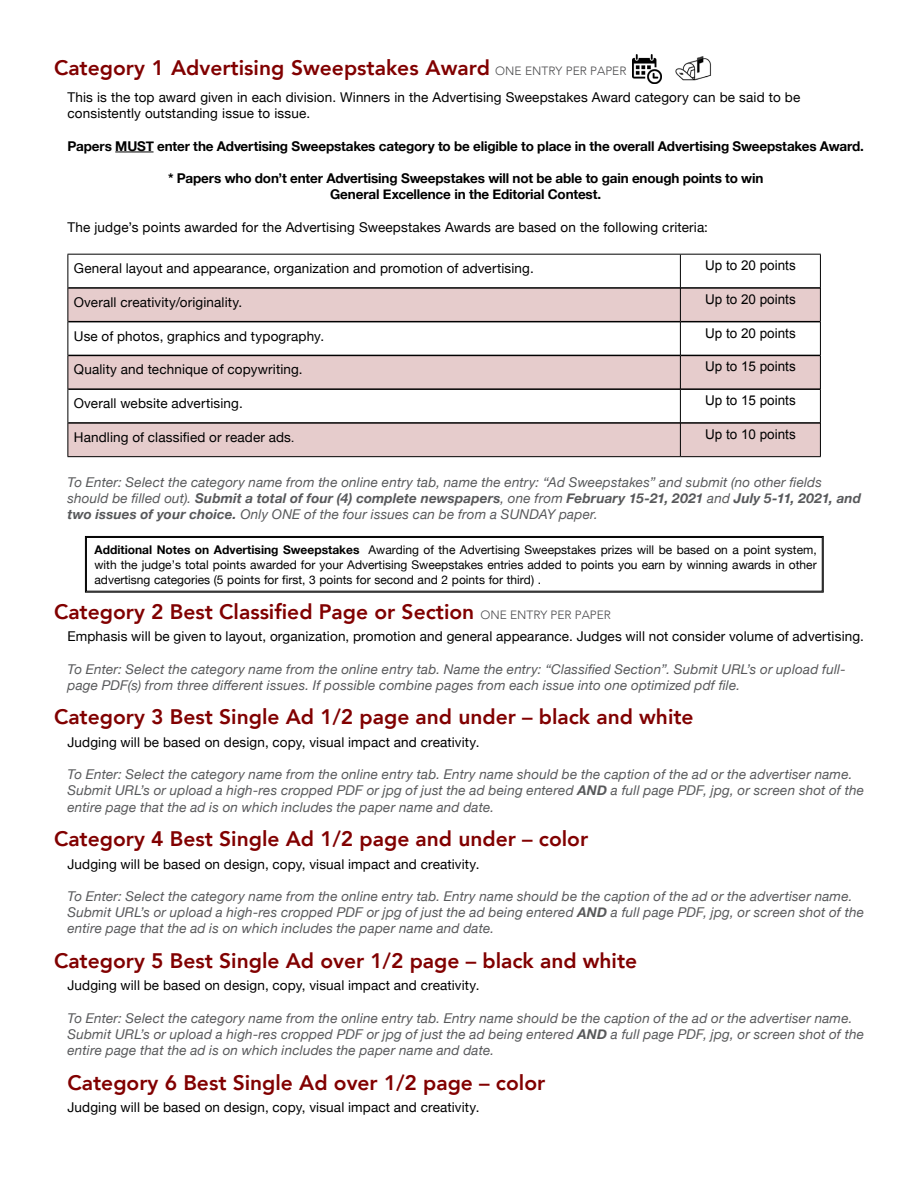
<style>
.page{position:relative;width:918px;height:1188px;background:#fff}
.page>*{position:absolute;margin:0;border:0;box-sizing:border-box;transform-origin:0 0}
.t1{font:800 21px "Avenir";color:#810000}
.t2{font:italic 13.5px/16.2px "Helvetica Neue";letter-spacing:.015em;color:#58595b}
.t3{font:13.5px/16.2px "Helvetica Neue";letter-spacing:.01em;color:#000}
.t4{font:700 13.5px/16.2px "Helvetica Neue";letter-spacing:-.01em;color:#000;text-align:center}
.t5{font:13.5px "Arial";color:#000}
.t6{font:12px/15px "Helvetica Neue";color:#000;text-align:justify}
.s1{font-weight:300;font-size:12px;color:#4d4d4f}
.s2{font-family:"Arial"}
.s3{font-weight:700}
</style>
<div class="page">
<hr style="left:115px;top:152px;width:39px;height:1px;background:#000">
<img style="left:632px;top:55px;width:29px;height:29px">
<img style="left:675px;top:56px;width:36px;height:25px">
<svg style="left:69px;top:289px;width:751px;height:167px;fill:#e6cccc"></svg>
<hr style="left:68px;top:287px;width:612px;height:2px;background:#000">
<hr style="left:681px;top:287px;width:139px;height:2px;background:#000">
<hr style="left:68px;top:321px;width:612px;height:1px;background:#000">
<hr style="left:681px;top:321px;width:139px;height:1px;background:#000">
<hr style="left:68px;top:355px;width:612px;height:1px;background:#000">
<hr style="left:681px;top:355px;width:139px;height:1px;background:#000">
<hr style="left:68px;top:388px;width:612px;height:2px;background:#000">
<hr style="left:681px;top:388px;width:139px;height:2px;background:#000">
<hr style="left:68px;top:422px;width:612px;height:2px;background:#000">
<hr style="left:681px;top:422px;width:139px;height:2px;background:#000">
<hr style="left:68px;top:254px;width:612px;height:1px;background:#000">
<hr style="left:68px;top:255px;width:1px;height:33px;background:#000">
<hr style="left:680px;top:254px;width:141px;height:1px;background:#000">
<hr style="left:680px;top:255px;width:1px;height:33px;background:#000">
<hr style="left:820px;top:255px;width:1px;height:33px;background:#000">
<hr style="left:68px;top:288px;width:1px;height:34px;background:#000">
<hr style="left:680px;top:288px;width:1px;height:34px;background:#000">
<hr style="left:820px;top:288px;width:1px;height:34px;background:#000">
<hr style="left:68px;top:322px;width:1px;height:33px;background:#000">
<hr style="left:680px;top:322px;width:1px;height:33px;background:#000">
<hr style="left:820px;top:322px;width:1px;height:33px;background:#000">
<hr style="left:68px;top:355px;width:1px;height:34px;background:#000">
<hr style="left:680px;top:355px;width:1px;height:34px;background:#000">
<hr style="left:820px;top:355px;width:1px;height:34px;background:#000">
<hr style="left:68px;top:389px;width:1px;height:34px;background:#000">
<hr style="left:680px;top:389px;width:1px;height:34px;background:#000">
<hr style="left:820px;top:389px;width:1px;height:34px;background:#000">
<hr style="left:68px;top:423px;width:1px;height:33px;background:#000">
<hr style="left:680px;top:423px;width:1px;height:33px;background:#000">
<hr style="left:820px;top:423px;width:1px;height:33px;background:#000">
<hr style="left:68px;top:456px;width:612px;height:1px;background:#000">
<hr style="left:680px;top:456px;width:141px;height:1px;background:#000">
<svg style="left:85px;top:536px;width:739px;height:56px"></svg>
<div style="left:86px;top:537px;width:737px;height:55px;border:1px solid #000"></div>
<h1 class="t1" style="left:54px;top:51px;width:574px">Category 1 Advertising Sweepstakes Award <span class="s1">ONE ENTRY PER PAPER</span></h1>
<p class="t3" style="left:68px;top:90px;width:734px">This is the top award given in each division. Winners in the Advertising Sweepstakes Award category can be said to be consistently outstanding issue to issue.</p>
<p class="t4" style="left:68px;top:138px;width:798px">Papers MUST enter the Advertising Sweepstakes category to be eligible to place in the overall Advertising Sweepstakes Award.</p>
<p class="t4" style="left:168px;top:170px;width:597px">* Papers who don’t enter Advertising Sweepstakes will not be able to gain enough points to win<br>General Excellence in the Editorial Contest.</p>
<p class="t3" style="left:68px;top:219px;width:642px">The judge’s points awarded for the Advertising Sweepstakes Awards are based on the following criteria:</p>
<p class="t3" style="left:74px;top:261px;width:461px">General layout and appearance, organization and promotion of advertising.</p>
<p class="t5" style="left:705px;top:256px;width:92px">Up to 20 points</p>
<p class="t3" style="left:74px;top:295px;width:170px">Overall creativity/originality.</p>
<p class="t5" style="left:705px;top:290px;width:92px">Up to 20 points</p>
<p class="t3" style="left:74px;top:328px;width:252px">Use of photos, graphics and typography.</p>
<p class="t5" style="left:705px;top:324px;width:92px">Up to 20 points</p>
<p class="t3" style="left:74px;top:362px;width:230px">Quality and technique of copywriting.</p>
<p class="t5" style="left:705px;top:358px;width:92px">Up to 15 points</p>
<p class="t3" style="left:74px;top:396px;width:170px">Overall website advertising.</p>
<p class="t5" style="left:705px;top:391px;width:92px">Up to 15 points</p>
<p class="t3" style="left:74px;top:430px;width:222px">Handling of classified or reader ads<span class="s2">.</span></p>
<p class="t5" style="left:705px;top:425px;width:92px">Up to 10 points</p>
<p class="t2" style="left:68px;top:475px;width:795px">To Enter: Select the category name from the online entry tab, name the entry: “Ad Sweepstakes” and submit (no other fields should be filled out). <span class="s3">Submit a total of four (4) complete newspapers</span>, one from <span class="s3">February 15-21, 2021</span> and <span class="s3">July 5-11, 2021, and two issues of your choice.</span> Only ONE of the four issues can be from a SUNDAY paper.</p>
<p class="t6" style="left:94px;top:543px;width:724px"><span class="s3">Additional Notes on Advertising Sweepstakes</span> Awarding of the Advertising Sweepstakes prizes will be based on a point system, with the judge’s total points awarded for your Advertising Sweepstakes entries added to points you earn by winning awards in other advertisng categories (5 points for first, 3 points for second and 2 points for third) .</p>
<h1 class="t1" style="left:54px;top:595px;width:559px">Category 2 Best Classified Page or Section <span class="s1">ONE ENTRY PER PAPER</span></h1>
<p class="t3" style="left:68px;top:629px;width:798px">Emphasis will be given to layout, organization, promotion and general appearance. Judges will not consider volume of advertising.</p>
<p class="t2" style="left:68px;top:662px;width:780px">To Enter: Select the category name from the online entry tab. Name the entry: “Classified Section”. Submit URL’s or upload full&shy;page PDF(s) from three different issues. If possible combine pages from each issue into one optimized pdf file.</p>
<h1 class="t1" style="left:54px;top:701px;width:641px">Category 3 Best Single Ad 1/2 page and under – black and white</h1>
<p class="t3" style="left:68px;top:735px;width:413px">Judging will be based on design, copy, visual impact and creativity.</p>
<p class="t2" style="left:68px;top:767px;width:798px">To Enter: Select the category name from the online entry tab. Entry name should be the caption of the ad or the advertiser name.<br>Submit URL’s or upload a high-res cropped PDF or jpg of just the ad being entered <span class="s3">AND</span> a full page PDF, jpg, or screen shot of the entire page that the ad is on which includes the paper name and date.</p>
<h1 class="t1" style="left:54px;top:823px;width:536px">Category 4 Best Single Ad 1/2 page and under – color</h1>
<p class="t3" style="left:68px;top:857px;width:413px">Judging will be based on design, copy, visual impact and creativity.</p>
<p class="t2" style="left:68px;top:889px;width:798px">To Enter: Select the category name from the online entry tab. Entry name should be the caption of the ad or the advertiser name.<br>Submit URL’s or upload a high-res cropped PDF or jpg of just the ad being entered <span class="s3">AND</span> a full page PDF, jpg, or screen shot of the entire page that the ad is on which includes the paper name and date.</p>
<h1 class="t1" style="left:54px;top:944px;width:585px">Category 5 Best Single Ad over 1/2 page – black and white</h1>
<p class="t3" style="left:68px;top:978px;width:413px">Judging will be based on design, copy, visual impact and creativity.</p>
<p class="t2" style="left:68px;top:1011px;width:798px">To Enter: Select the category name from the online entry tab. Entry name should be the caption of the ad or the advertiser name.<br>Submit URL’s or upload a high-res cropped PDF or jpg of just the ad being entered <span class="s3">AND</span> a full page PDF, jpg, or screen shot of the entire page that the ad is on which includes the paper name and date.</p>
<h1 class="t1" style="left:68px;top:1066px;width:479px">Category 6 Best Single Ad over 1/2 page – color</h1>
<p class="t3" style="left:68px;top:1100px;width:413px">Judging will be based on design, copy, visual impact and creativity.</p>
</div>
